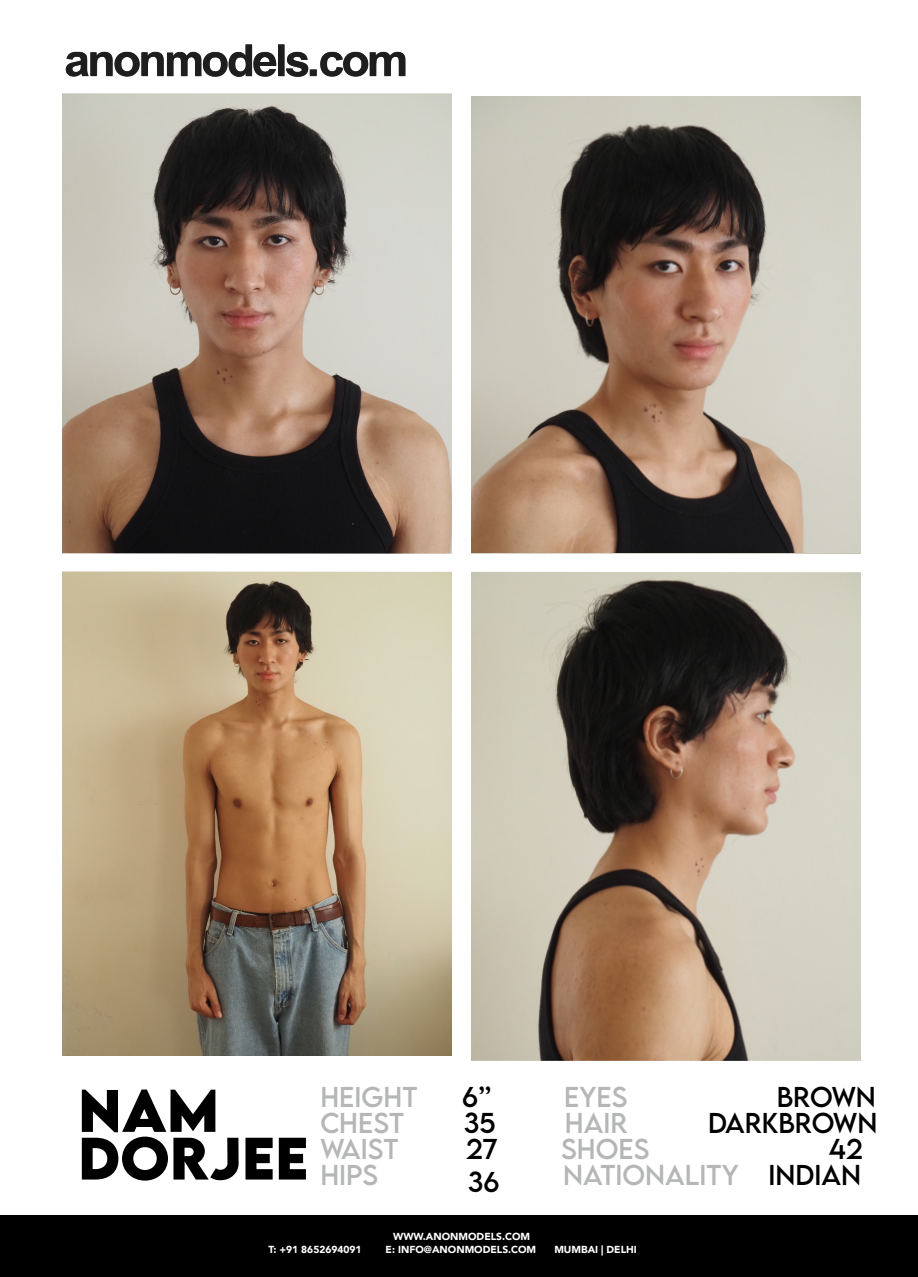
<style>
.page{position:relative;width:918px;height:1277px;background:#fff}
.page>*{position:absolute;margin:0;border:0;box-sizing:border-box;transform-origin:0 0}
.t1{font:700 53.1px/47.7px "LEMONMILK";color:#000}
.t2{font:25.5px/26.1px "LEMONMILK";color:#b5b6b6}
.t3{font:25.5px "LEMONMILK";color:#000}
.t4{font:900 10.2px "Avenir";color:#fff}
.s1{color:#000}
</style>
<div class="page">
<img style="left:471px;top:96px;width:390px;height:457px">
<img style="left:471px;top:572px;width:390px;height:488px">
<img style="left:62px;top:572px;width:390px;height:483px">
<img style="left:62px;top:134px;width:390px;height:419px">
<div style="left:0;top:1215px;width:917px;height:62px;background:#000"></div>
<svg style="left:62px;top:553px;width:799px;height:19px"></svg>
<img style="left:62px;top:44px;width:390px;height:90px">
<h1 class="t1" style="left:78px;top:1085px;width:232px">NAM<br>DORJEE</h1>
<h2 class="t2" style="left:320px;top:1083px;width:98px">HEIGHT</h2>
<h2 class="t3" style="left:462px;top:1079px;width:30px">6’’</h2>
<h2 class="t3" style="left:464px;top:1105px;width:33px">35</h2>
<h2 class="t2" style="left:320px;top:1109px;width:85px">CHEST<br>WAIST</h2>
<h2 class="t3" style="left:466px;top:1131px;width:33px">27</h2>
<h2 class="t2" style="left:320px;top:1161px;width:59px">HIPS</h2>
<h2 class="t3" style="left:468px;top:1164px;width:33px">36</h2>
<p class="t4" style="left:393px;top:1230px;width:138px">WWW.ANONMODELS.COM</p>
<h2 class="t2" style="left:564px;top:1082px;width:65px">EYES</h2>
<h2 class="t3" style="left:776px;top:1079px;width:100px">BROWN</h2>
<h2 class="t2" style="left:564px;top:1109px;width:64px">HAIR</h2>
<h2 class="t3" style="left:708px;top:1105px;width:171px">DARKBROWN</h2>
<h2 class="t3" style="left:828px;top:1131px;width:35px">42</h2>
<h2 class="t2" style="left:563px;top:1161px;width:299px">NATIONALITY <span class="s1">INDIAN</span></h2>
<h2 class="t2" style="left:561px;top:1135px;width:90px">SHOES</h2>
<p class="t4" style="left:268px;top:1243px;width:95px">T: +91 8652694091</p>
<p class="t4" style="left:385px;top:1243px;width:152px">E: INFO@ANONMODELS.COM</p>
<p class="t4" style="left:554px;top:1243px;width:84px">MUMBAI | DELHI</p>
</div>
